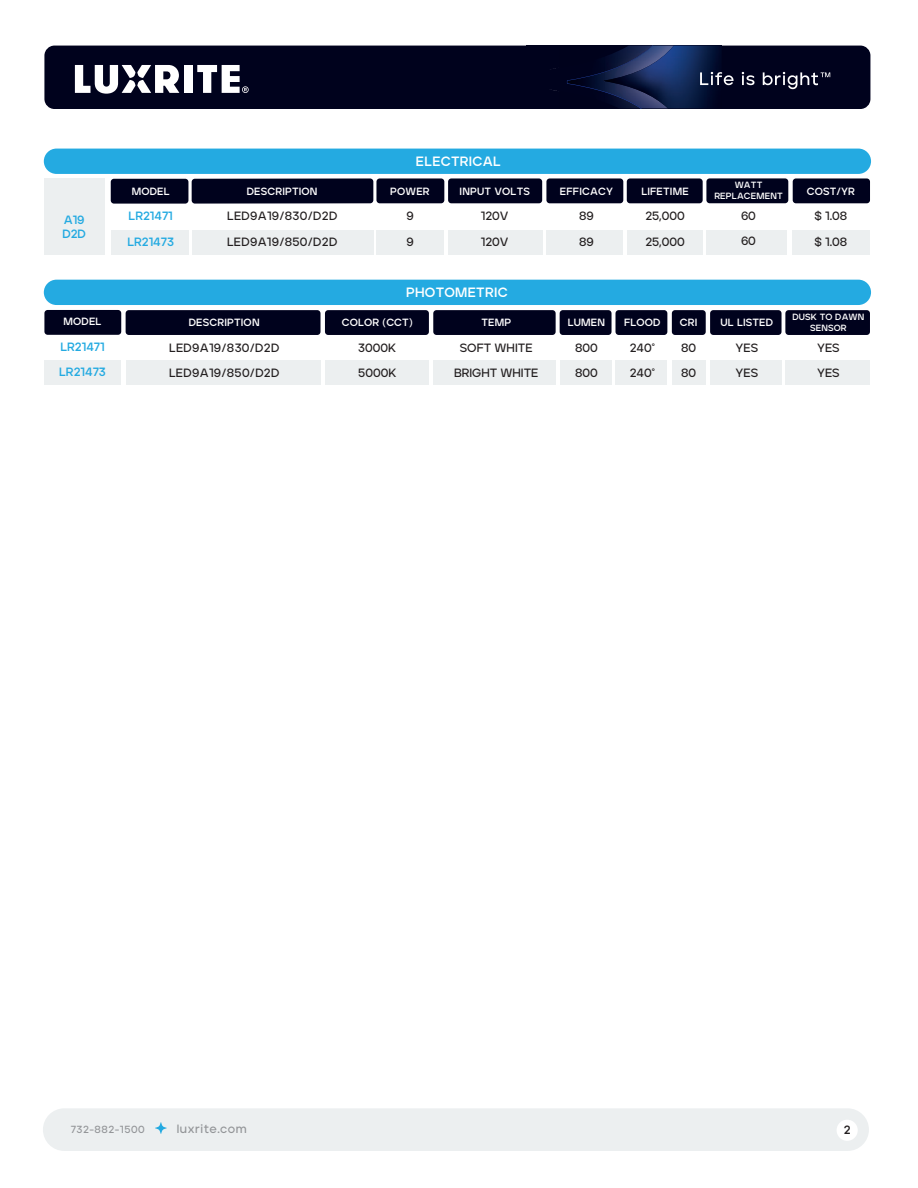
<style>
.page{position:relative;width:918px;height:1188px;background:#fff}
.page>*{position:absolute;margin:0;border:0;box-sizing:border-box;transform-origin:0 0}
.t1{font:700 13.5px "Jeko";letter-spacing:.02em;color:#fff}
.t2{font:12px/25.5px "Jeko Variable";color:#231f20}
.t3{font:12px/25.5px "Jeko Variable";letter-spacing:.025em;color:#231f20}
.t4{font:12px/25.5px "Jeko Variable";color:#24aae1}
.t5{font:12px "Jeko Variable";letter-spacing:.05em;color:#939598}
.t6{font:10.5px "Jeko Variable";letter-spacing:.015em;color:#fff}
.t7{font:10.35px "Jeko Variable";letter-spacing:.05em;color:#939598}
.t8{font:9px/10.5px "Jeko Variable";letter-spacing:.015em;color:#fff;text-align:center}
</style>
<div class="page">
<div style="left:44px;top:46px;width:826px;height:63px;background:#00021d;border-radius:10px"></div>
<svg style="left:75px;top:65px;width:104px;height:29px"></svg>
<div style="left:184px;top:65px;width:9px;height:28px;background:#fff"></div>
<svg style="left:197px;top:65px;width:52px;height:28px"></svg>
<svg style="left:567px;top:46px;width:167px;height:62px"></svg>
<svg style="left:742px;top:72px;width:13px;height:13px"></svg>
<svg style="left:763px;top:72px;width:67px;height:17px"></svg>
<div style="left:43px;top:1108px;width:826px;height:43px;background:#eceff0;border-radius:21px"></div>
<div style="left:837px;top:1120px;width:21px;height:21px;background:#fff;border-radius:50%"></div>
<svg style="left:155px;top:1122px;width:12px;height:12px"></svg>
<div style="left:111px;top:230px;width:77px;height:25px;background:#eceff0"></div>
<div style="left:192px;top:230px;width:181px;height:25px;background:#eceff0"></div>
<div style="left:448px;top:230px;width:94px;height:25px;background:#eceff0"></div>
<div style="left:376px;top:230px;width:68px;height:25px;background:#eceff0"></div>
<div style="left:546px;top:230px;width:77px;height:25px;background:#eceff0"></div>
<div style="left:44px;top:149px;width:827px;height:25px;background:#24aae1;border-radius:13px"></div>
<div style="left:627px;top:230px;width:76px;height:25px;background:#eceff0"></div>
<div style="left:792px;top:230px;width:78px;height:25px;background:#eceff0"></div>
<div style="left:706px;top:230px;width:81px;height:25px;background:#eceff0"></div>
<div style="left:44px;top:360px;width:77px;height:25px;background:#eceff0"></div>
<div style="left:44px;top:310px;width:77px;height:25px;background:#00021d;border-radius:3px"></div>
<div style="left:44px;top:280px;width:827px;height:25px;background:#24aae1;border-radius:13px"></div>
<div style="left:126px;top:360px;width:195px;height:25px;background:#eceff0"></div>
<div style="left:126px;top:310px;width:195px;height:25px;background:#00021d;border-radius:3px"></div>
<div style="left:325px;top:360px;width:104px;height:25px;background:#eceff0"></div>
<div style="left:433px;top:360px;width:123px;height:25px;background:#eceff0"></div>
<div style="left:560px;top:360px;width:52px;height:25px;background:#eceff0"></div>
<div style="left:672px;top:360px;width:34px;height:25px;background:#eceff0"></div>
<div style="left:710px;top:360px;width:72px;height:25px;background:#eceff0"></div>
<div style="left:785px;top:360px;width:85px;height:25px;background:#eceff0"></div>
<div style="left:325px;top:310px;width:104px;height:25px;background:#00021d;border-radius:3px"></div>
<div style="left:433px;top:310px;width:123px;height:25px;background:#00021d;border-radius:3px"></div>
<div style="left:560px;top:310px;width:52px;height:25px;background:#00021d;border-radius:3px"></div>
<div style="left:672px;top:310px;width:34px;height:25px;background:#00021d;border-radius:3px"></div>
<div style="left:710px;top:310px;width:72px;height:25px;background:#00021d;border-radius:3px"></div>
<div style="left:785px;top:310px;width:85px;height:25px;background:#00021d;border-radius:3px"></div>
<div style="left:616px;top:360px;width:51px;height:25px;background:#eceff0"></div>
<div style="left:616px;top:310px;width:51px;height:25px;background:#00021d;border-radius:3px"></div>
<div style="left:192px;top:178px;width:181px;height:26px;background:#00021d;border-radius:3px"></div>
<div style="left:546px;top:178px;width:77px;height:25px;background:#00021d;border-radius:3px"></div>
<div style="left:793px;top:178px;width:77px;height:25px;background:#00021d;border-radius:3px"></div>
<div style="left:627px;top:178px;width:76px;height:25px;background:#00021d;border-radius:3px"></div>
<div style="left:376px;top:178px;width:68px;height:25px;background:#00021d;border-radius:3px"></div>
<div style="left:448px;top:178px;width:94px;height:25px;background:#00021d;border-radius:3px"></div>
<div style="left:44px;top:179px;width:60px;height:76px;background:#eceff0"></div>
<div style="left:111px;top:179px;width:77px;height:25px;background:#00021d;border-radius:3px"></div>
<div style="left:706px;top:178px;width:82px;height:25px;background:#00021d;border-radius:3px"></div>
<p class="t4" style="left:62px;top:213px;width:25px;line-height:13.5px">A19<br>D2D</p>
<p class="t6" style="left:64px;top:315px;width:39px">MODEL</p>
<p class="t4" style="left:59px;top:334px;width:48px">LR21471<br>LR21473</p>
<p class="t6" style="left:132px;top:185px;width:39px">MODEL</p>
<p class="t4" style="left:127px;top:203px;width:48px">LR21471<br>LR21473</p>
<p class="t6" style="left:247px;top:185px;width:72px">DESCRIPTION</p>
<p class="t3" style="left:227px;top:203px;width:112px">LED9A19/830/D2D<br>LED9A19/850/D2D</p>
<p class="t1" style="left:416px;top:153px;width:86px">ELECTRICAL</p>
<p class="t6" style="left:390px;top:185px;width:41px">POWER</p>
<p class="t2" style="left:406px;top:203px;width:9px">9<br>9</p>
<p class="t6" style="left:460px;top:185px;width:72px">INPUT VOLTS</p>
<p class="t2" style="left:481px;top:203px;width:29px">120V<br>120V</p>
<p class="t1" style="left:406px;top:284px;width:103px">PHOTOMETRIC</p>
<p class="t6" style="left:189px;top:316px;width:72px">DESCRIPTION</p>
<p class="t3" style="left:169px;top:334px;width:112px">LED9A19/830/D2D<br>LED9A19/850/D2D</p>
<p class="t6" style="left:342px;top:316px;width:72px">COLOR (CCT)</p>
<p class="t2" style="left:358px;top:334px;width:40px">3000K<br>5000K</p>
<p class="t6" style="left:481px;top:316px;width:31px">TEMP</p>
<p class="t2" style="left:454px;top:334px;width:86px;text-align:center">SOFT WHITE<br>BRIGHT WHITE</p>
<p class="t6" style="left:560px;top:185px;width:55px">EFFICACY</p>
<p class="t2" style="left:579px;top:203px;width:16px">89<br>89</p>
<p class="t6" style="left:641px;top:185px;width:49px">LIFETIME</p>
<p class="t2" style="left:645px;top:203px;width:41px">25,000<br>25,000</p>
<p class="t8" style="left:714px;top:180px;width:70px">WATT<br>REPLACEMENT</p>
<p class="t2" style="left:741px;top:203px;width:16px">60<br>60</p>
<p class="t6" style="left:807px;top:185px;width:50px">COST/YR</p>
<p class="t2" style="left:815px;top:203px;width:34px">$ 1.08 $ 1.08</p>
<p class="t6" style="left:568px;top:316px;width:39px">LUMEN</p>
<p class="t2" style="left:575px;top:334px;width:24px">800<br>800</p>
<p class="t6" style="left:624px;top:316px;width:38px">FLOOD</p>
<p class="t2" style="left:630px;top:334px;width:26px">240º<br>240º</p>
<p class="t6" style="left:680px;top:316px;width:19px">CRI</p>
<p class="t2" style="left:681px;top:334px;width:17px">80<br>80</p>
<p class="t6" style="left:721px;top:316px;width:54px">UL LISTED</p>
<p class="t2" style="left:736px;top:334px;width:24px">YES<br>YES</p>
<p class="t8" style="left:792px;top:312px;width:74px">DUSK TO DAWN<br>SENSOR</p>
<p class="t2" style="left:817px;top:335px;width:24px">YES<br>YES</p>
<p class="t7" style="left:71px;top:1123px;width:75px">732-882-1500</p>
<p class="t5" style="left:177px;top:1121px;width:71px">luxrite.com</p>
<p class="t2" style="left:844px;top:1117px;width:8px">2</p>
</div>
